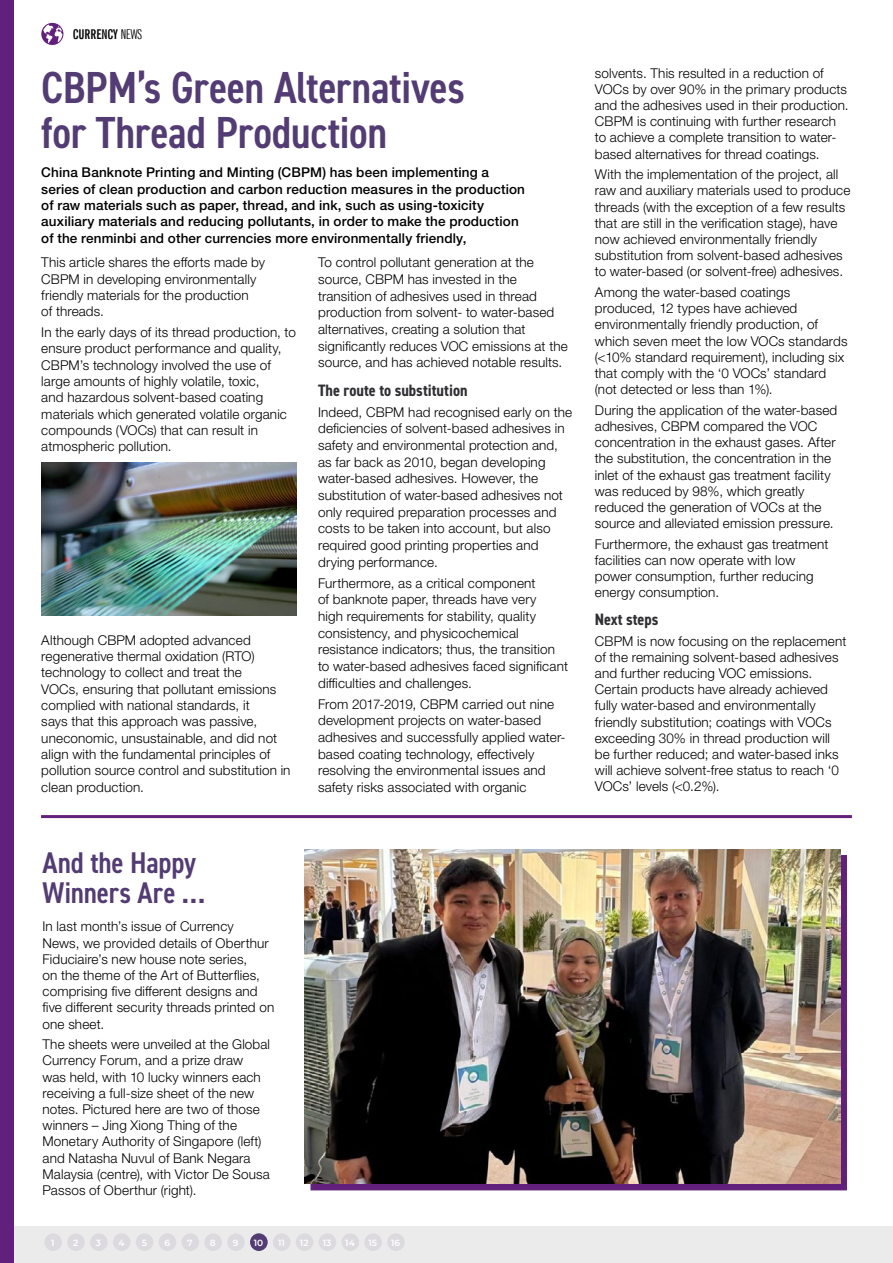
<style>
.page{position:relative;width:893px;height:1263px;background:#fff}
.page>*{position:absolute;margin:0;border:0;box-sizing:border-box;transform-origin:0 0}
.t1{font:600 condensed 45px/45.2px "DIN2014";letter-spacing:-.01em;color:#523c73}
.t2{font:600 condensed 30px/30px "DIN2014";letter-spacing:-.005em;color:#523c73}
.t3{font:700 condensed 16.5px "DIN2014";color:#303034}
.t4{font:300 13.5px/16.2px "Helvetica Neue LTW1 G";letter-spacing:.01em;color:#000}
.t5{font:500 13.5px/16.4px "Helvetica Neue LTW1 G";letter-spacing:.01em;color:#000}
.t6{font:700 extra-condensed 13.5px "News Gothic BT";color:#000}
.t7{font:600 9px "Montserrat";color:#fff}
.s1{font-weight:400}
</style>
<div class="page">
<div style="left:0;top:1226px;width:893px;height:37px;background:#ebebeb"></div>
<div style="left:44px;top:1233px;width:18px;height:18px;background:#dcd9df;border-radius:50%"></div>
<div style="left:67px;top:1233px;width:18px;height:18px;background:#dcd9df;border-radius:50%"></div>
<div style="left:90px;top:1233px;width:18px;height:18px;background:#dcd9df;border-radius:50%"></div>
<div style="left:113px;top:1233px;width:18px;height:18px;background:#dcd9df;border-radius:50%"></div>
<div style="left:136px;top:1233px;width:17px;height:18px;background:#dcd9df;border-radius:50%"></div>
<div style="left:159px;top:1233px;width:17px;height:18px;background:#dcd9df;border-radius:50%"></div>
<div style="left:181px;top:1233px;width:18px;height:18px;background:#dcd9df;border-radius:50%"></div>
<div style="left:204px;top:1233px;width:18px;height:18px;background:#dcd9df;border-radius:50%"></div>
<div style="left:227px;top:1233px;width:18px;height:18px;background:#dcd9df;border-radius:50%"></div>
<div style="left:273px;top:1233px;width:18px;height:18px;background:#dcd9df;border-radius:50%"></div>
<div style="left:296px;top:1233px;width:17px;height:18px;background:#dcd9df;border-radius:50%"></div>
<div style="left:319px;top:1233px;width:17px;height:18px;background:#dcd9df;border-radius:50%"></div>
<div style="left:341px;top:1233px;width:18px;height:18px;background:#dcd9df;border-radius:50%"></div>
<div style="left:364px;top:1233px;width:18px;height:18px;background:#dcd9df;border-radius:50%"></div>
<div style="left:387px;top:1233px;width:18px;height:18px;background:#dcd9df;border-radius:50%"></div>
<div style="left:250px;top:1233px;width:18px;height:18px;background:#523c73;border-radius:50%"></div>
<div style="left:311px;top:855px;width:536px;height:335px;background:#62207d"></div>
<img style="left:305px;top:849px;width:535px;height:335px">
<img style="left:41px;top:462px;width:255px;height:154px">
<svg style="left:41px;top:23px;width:22px;height:22px"></svg>
<div style="left:0;top:0;width:13px;height:1263px;background:#62207d"></div>
<hr style="left:41px;top:815px;width:811px;height:3px;background:#62207d">
<p class="t6" style="left:73px;top:26px;width:71px">CURRENCY <span class="s1">NEWS</span></p>
<h1 class="t1" style="left:41px;top:64px;width:425px">CBPM’s Green Alternatives for Thread Production</h1>
<p class="t5" style="left:41px;top:164px;width:485px">China Banknote Printing and Minting (CBPM) has been implementing a series of clean production and carbon reduction measures in the production of raw materials such as paper, thread, and ink, such as using-toxicity auxiliary materials and reducing pollutants, in order to make the production of the renminbi and other currencies more environmentally friendly,</p>
<p class="t4" style="left:41px;top:254px;width:225px">This article shares the efforts made by<br>CBPM in developing environmentally friendly materials for the production<br>of threads.</p>
<p class="t4" style="left:41px;top:324px;width:256px">In the early days of its thread production, to ensure product performance and quality, CBPM’s technology involved the use of large amounts of highly volatile, toxic,<br>and hazardous solvent-based coating materials which generated volatile organic compounds (VOCs) that can result in atmospheric pollution.</p>
<p class="t4" style="left:318px;top:254px;width:251px;line-height:16.6px">To control pollutant generation at the source, CBPM has invested in the transition of adhesives used in thread production from solvent- to water-based alternatives, creating a solution that significantly reduces VOC emissions at the source, and has achieved notable results.</p>
<p class="t3" style="left:318px;top:379px;width:151px">The route to substitution</p>
<p class="t4" style="left:318px;top:403px;width:255px;line-height:16.6px">Indeed, CBPM had recognised early on the deficiencies of solvent-based adhesives in safety and environmental protection and, as far back as 2010, began developing water-based adhesives. However, the substitution of water-based adhesives not only required preparation processes and costs to be taken into account, but also required good printing properties and drying performance.</p>
<p class="t4" style="left:318px;top:574px;width:251px;line-height:16.6px">Furthermore, as a critical component<br>of banknote paper, threads have very<br>high requirements for stability, quality consistency, and physicochemical resistance indicators; thus, the transition to water-based adhesives faced significant difficulties and challenges.</p>
<p class="t4" style="left:318px;top:695px;width:249px;line-height:16.6px">From 2017-2019, CBPM carried out nine development projects on water-based adhesives and successfully applied water&shy;based coating technology, effectively resolving the environmental issues and safety risks associated with organic</p>
<p class="t4" style="left:41px;top:632px;width:251px">Although CBPM adopted advanced regenerative thermal oxidation (RTO) technology to collect and treat the<br>VOCs, ensuring that pollutant emissions complied with national standards, it<br>says that this approach was passive, uneconomic, unsustainable, and did not align with the fundamental principles of pollution source control and substitution in clean production.</p>
<h2 class="t2" style="left:43px;top:846px;width:164px">And the Happy<br>Winners Are …</h2>
<p class="t4" style="left:43px;top:918px;width:233px">In last month’s issue of Currency<br>News, we provided details of Oberthur Fiduciaire’s new house note series,<br>on the theme of the Art of Butterflies, comprising five different designs and five different security threads printed on one sheet.</p>
<p class="t4" style="left:43px;top:1036px;width:229px">The sheets were unveiled at the Global Currency Forum, and a prize draw was held, with 10 lucky winners each receiving a full-size sheet of the new notes. Pictured here are two of those winners – Jing Xiong Thing of the Monetary Authority of Singapore (left) and Natasha Nuvul of Bank Negara Malaysia (centre), with Victor De Sousa Passos of Oberthur (right).</p>
<p class="t7" style="left:51px;top:1236px;width:5px">1</p>
<p class="t7" style="left:73px;top:1236px;width:7px">2</p>
<p class="t7" style="left:96px;top:1236px;width:7px">3</p>
<p class="t7" style="left:118px;top:1236px;width:8px">4</p>
<p class="t7" style="left:142px;top:1236px;width:7px">5</p>
<p class="t7" style="left:164px;top:1236px;width:7px">6</p>
<p class="t7" style="left:187px;top:1236px;width:7px">7</p>
<p class="t7" style="left:210px;top:1236px;width:7px">8</p>
<p class="t7" style="left:233px;top:1236px;width:7px">9</p>
<p class="t7" style="left:254px;top:1236px;width:11px">10</p>
<p class="t7" style="left:278px;top:1236px;width:8px">11</p>
<p class="t7" style="left:300px;top:1236px;width:10px">12</p>
<p class="t7" style="left:323px;top:1236px;width:10px">13</p>
<p class="t7" style="left:345px;top:1236px;width:11px">14</p>
<p class="t7" style="left:369px;top:1236px;width:10px">15</p>
<p class="t7" style="left:391px;top:1236px;width:11px">16</p>
<p class="t4" style="left:595px;top:65px;width:255px">solvents. This resulted in a reduction of VOCs by over 90% in the primary products and the adhesives used in their production.<br>CBPM is continuing with further research to achieve a complete transition to water&shy;based alternatives for thread coatings.</p>
<p class="t4" style="left:595px;top:166px;width:257px">With the implementation of the project, all raw and auxiliary materials used to produce threads (with the exception of a few results that are still in the verification stage), have now achieved environmentally friendly substitution from solvent-based adhesives to water-based (or solvent-free) adhesives.</p>
<p class="t4" style="left:595px;top:284px;width:254px">Among the water-based coatings produced, 12 types have achieved environmentally friendly production, of which seven meet the low VOCs standards (&lt;10% standard requirement), including six that comply with the ‘0 VOCs’ standard (not detected or less than 1%).</p>
<p class="t4" style="left:595px;top:402px;width:244px">During the application of the water-based adhesives, CBPM compared the VOC concentration in the exhaust gases. After the substitution, the concentration in the inlet of the exhaust gas treatment facility was reduced by 98%, which greatly reduced the generation of VOCs at the source and alleviated emission pressure.</p>
<p class="t4" style="left:595px;top:536px;width:235px">Furthermore, the exhaust gas treatment facilities can now operate with low power consumption, further reducing energy consumption.</p>
<p class="t3" style="left:595px;top:608px;width:65px">Next steps</p>
<p class="t4" style="left:595px;top:632px;width:253px">CBPM is now focusing on the replacement of the remaining solvent-based adhesives and further reducing VOC emissions.<br>Certain products have already achieved fully water-based and environmentally friendly substitution; coatings with VOCs exceeding 30% in thread production will be further reduced; and water-based inks will achieve solvent-free status to reach ‘0<br>VOCs’ levels (&lt;0.2%).</p>
</div>
